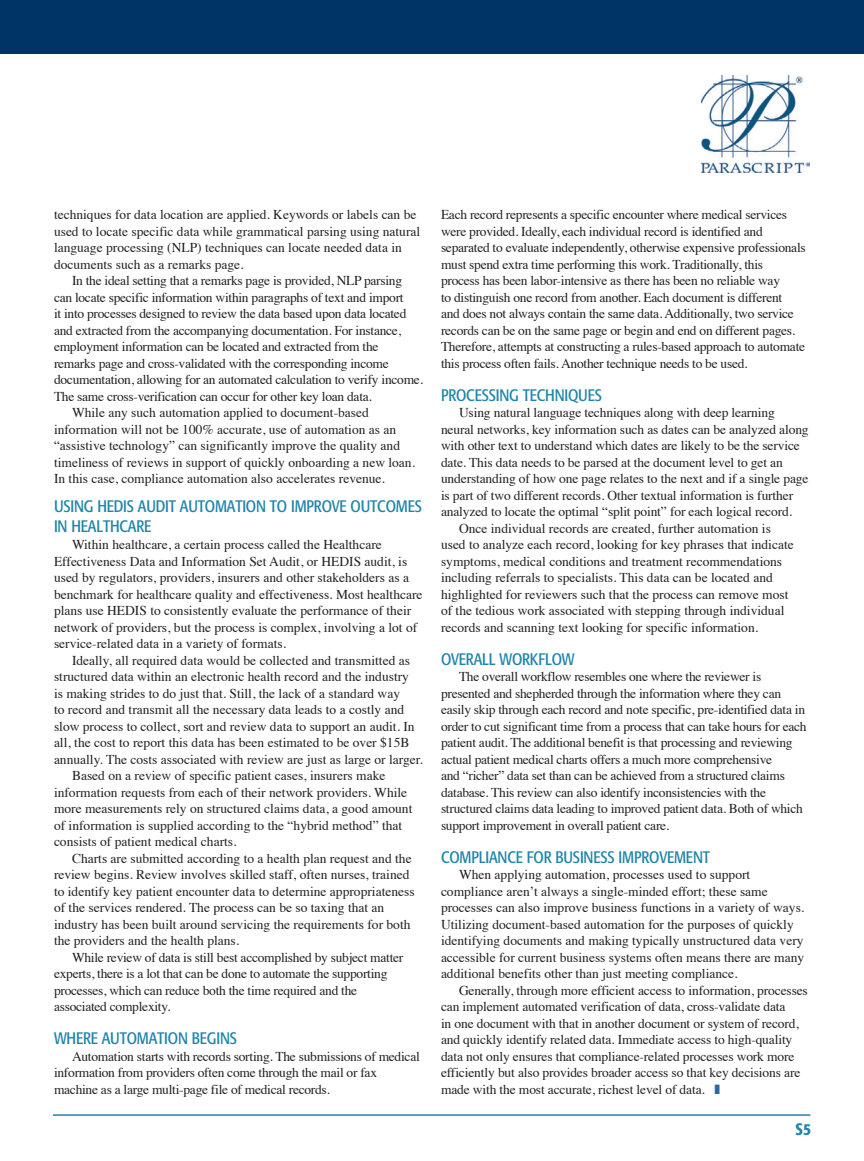
<style>
.page{position:relative;width:864px;height:1161px;background:#fff}
.page>*{position:absolute;margin:0;border:0;box-sizing:border-box;transform-origin:0 0}
.Checklist_Subhead{font:condensed 16.5px/19.5px "Formata";letter-spacing:-.01em;color:#1f85a9}
.t1{font:500 condensed 16.5px "Formata";color:#1f85a9}
.Checklist_Body_co{font:13.5px/16.5px "Times";letter-spacing:-.01em;color:#231f20}
.s1{color:#2e679b}
</style>
<div class="page">
<div style="left:0;top:0;width:864px;height:53px;background:#036"></div>
<hr style="left:53px;top:1114px;width:757px;height:2px;background:#1f85a9">
<img style="left:701px;top:76px;width:109px;height:96px">
<p class="Checklist_Body_co" style="left:54px;top:205px;width:368px">techniques for data location are applied. Keywords or labels can be used to locate specific data while grammatical parsing using natural language processing (NLP) techniques can locate needed data in documents such as a remarks page.</p>
<p class="Checklist_Body_co" style="left:54px;top:271px;width:371px;text-indent:18px">In the ideal setting that a remarks page is provided, NLP parsing can locate specific information within paragraphs of text and import<br>it into processes designed to review the data based upon data located and extracted from the accompanying documentation. For instance, employment information can be located and extracted from the remarks page and cross-validated with the corresponding income documentation, allowing for an automated calculation to verify income.<br>The same cross-verification can occur for other key loan data.</p>
<p class="Checklist_Body_co" style="left:54px;top:403px;width:363px;text-indent:18px">While any such automation applied to document-based information will not be 100% accurate, use of automation as an “assistive technology” can significantly improve the quality and timeliness of reviews in support of quickly onboarding a new loan.<br>In this case, compliance automation also accelerates revenue.</p>
<p class="Checklist_Subhead" style="left:54px;top:497px;width:369px">USING HEDIS AUDIT AUTOMATION TO IMPROVE OUTCOMES<br>IN HEALTHCARE</p>
<p class="Checklist_Body_co" style="left:54px;top:535px;width:370px;text-indent:18px">Within healthcare, a certain process called the Healthcare Effectiveness Data and Information Set Audit, or HEDIS audit, is used by regulators, providers, insurers and other stakeholders as a benchmark for healthcare quality and effectiveness. Most healthcare plans use HEDIS to consistently evaluate the performance of their network of providers, but the process is complex, involving a lot of service-related data in a variety of formats.</p>
<p class="Checklist_Body_co" style="left:54px;top:651px;width:371px;text-indent:18px">Ideally, all required data would be collected and transmitted as structured data within an electronic health record and the industry<br>is making strides to do just that. Still, the lack of a standard way<br>to record and transmit all the necessary data leads to a costly and slow process to collect, sort and review data to support an audit. In all, the cost to report this data has been estimated to be over $15B annually. The costs associated with review are just as large or larger.</p>
<p class="Checklist_Body_co" style="left:54px;top:766px;width:360px;text-indent:18px">Based on a review of specific patient cases, insurers make information requests from each of their network providers. While more measurements rely on structured claims data, a good amount of information is supplied according to the “hybrid method” that consists of patient medical charts.</p>
<p class="Checklist_Body_co" style="left:54px;top:849px;width:362px;text-indent:18px">Charts are submitted according to a health plan request and the review begins. Review involves skilled staff, often nurses, trained to identify key patient encounter data to determine appropriateness of the services rendered. The process can be so taxing that an industry has been built around servicing the requirements for both the providers and the health plans.</p>
<p class="Checklist_Body_co" style="left:54px;top:948px;width:351px;text-indent:18px">While review of data is still best accomplished by subject matter experts, there is a lot that can be done to automate the supporting processes, which can reduce both the time required and the associated complexity.</p>
<p class="Checklist_Subhead" style="left:54px;top:1029px;width:185px">WHERE AUTOMATION BEGINS</p>
<p class="Checklist_Body_co" style="left:54px;top:1047px;width:367px;text-indent:18px">Automation starts with records sorting. The submissions of medical information from providers often come through the mail or fax machine as a large multi-page file of medical records.</p>
<p class="Checklist_Body_co" style="left:441px;top:205px;width:366px">Each record represents a specific encounter where medical services were provided. Ideally, each individual record is identified and separated to evaluate independently, otherwise expensive professionals must spend extra time performing this work. Traditionally, this<br>process has been labor-intensive as there has been no reliable way<br>to distinguish one record from another. Each document is different<br>and does not always contain the same data. Additionally, two service records can be on the same page or begin and end on different pages.<br>Therefore, attempts at constructing a rules-based approach to automate this process often fails. Another technique needs to be used.</p>
<p class="Checklist_Subhead" style="left:441px;top:385px;width:162px">PROCESSING TECHNIQUES</p>
<p class="Checklist_Body_co" style="left:441px;top:403px;width:369px;text-indent:18px">Using natural language techniques along with deep learning neural networks, key information such as dates can be analyzed along with other text to understand which dates are likely to be the service date. This data needs to be parsed at the document level to get an understanding of how one page relates to the next and if a single page is part of two different records. Other textual information is further analyzed to locate the optimal “split point” for each logical record.</p>
<p class="Checklist_Body_co" style="left:441px;top:519px;width:354px;text-indent:18px">Once individual records are created, further automation is used to analyze each record, looking for key phrases that indicate symptoms, medical conditions and treatment recommendations including referrals to specialists. This data can be located and highlighted for reviewers such that the process can remove most of the tedious work associated with stepping through individual records and scanning text looking for specific information.</p>
<p class="Checklist_Subhead" style="left:441px;top:649px;width:135px">OVERALL WORKFLOW</p>
<p class="Checklist_Body_co" style="left:441px;top:667px;width:367px;text-indent:18px">The overall workflow resembles one where the reviewer is presented and shepherded through the information where they can easily skip through each record and note specific, pre-identified data in order to cut significant time from a process that can take hours for each patient audit. The additional benefit is that processing and reviewing actual patient medical charts offers a much more comprehensive<br>and “richer” data set than can be achieved from a structured claims database. This review can also identify inconsistencies with the structured claims data leading to improved patient data. Both of which support improvement in overall patient care.</p>
<p class="Checklist_Subhead" style="left:441px;top:847px;width:271px">COMPLIANCE FOR BUSINESS IMPROVEMENT</p>
<p class="Checklist_Body_co" style="left:441px;top:865px;width:365px;text-indent:18px">When applying automation, processes used to support compliance aren’t always a single-minded effort; these same processes can also improve business functions in a variety of ways.<br>Utilizing document-based automation for the purposes of quickly identifying documents and making typically unstructured data very accessible for current business systems often means there are many additional benefits other than just meeting compliance.</p>
<p class="Checklist_Body_co" style="left:441px;top:981px;width:368px;text-indent:18px">Generally, through more efficient access to information, processes can implement automated verification of data, cross-validate data<br>in one document with that in another document or system of record, and quickly identify related data. Immediate access to high-quality data not only ensures that compliance-related processes work more efficiently but also provides broader access so that key decisions are made with the most accurate, richest level of data. <span class="s1">❚</span></p>
<p class="t1" style="left:796px;top:1119px;width:17px">S5</p>
</div>
